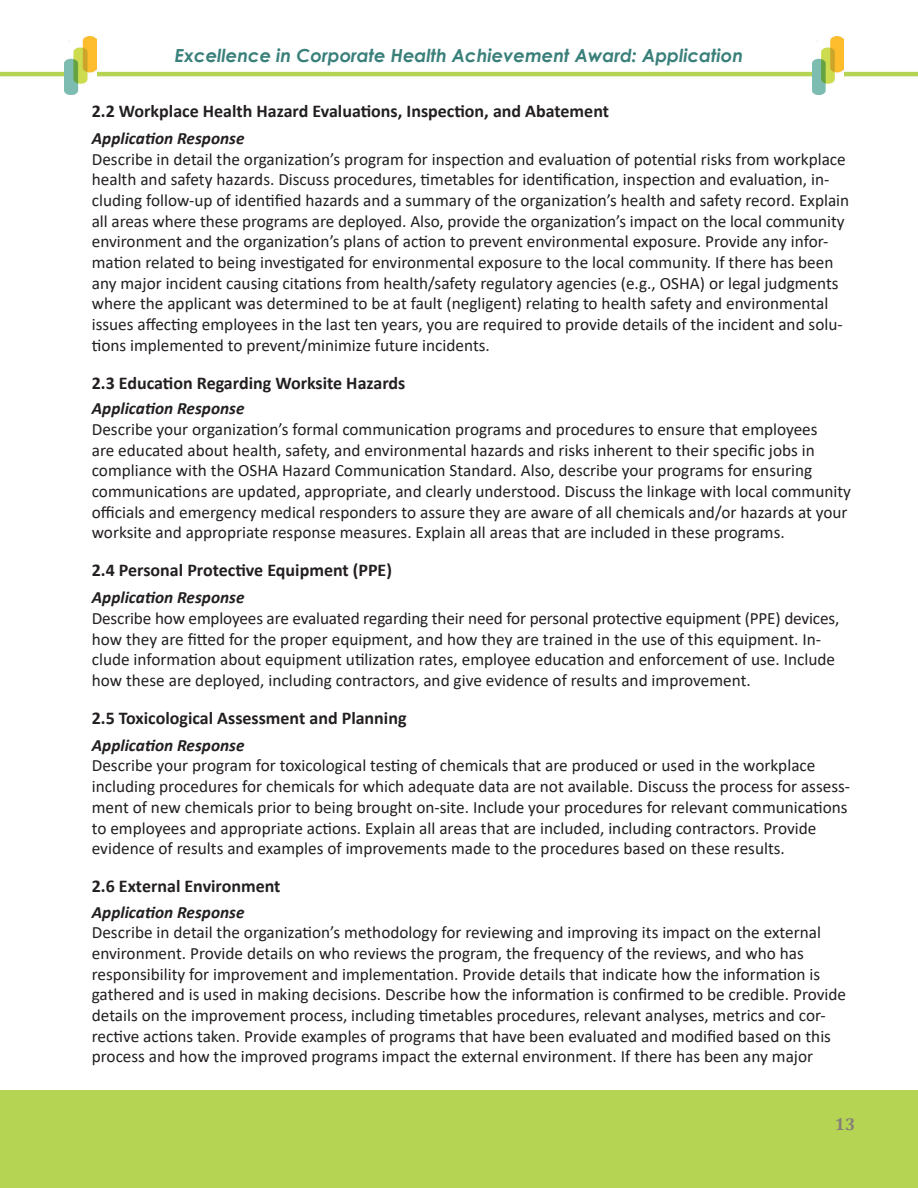
<style>
.page{position:relative;width:918px;height:1188px;background:#fff}
.page>*{position:absolute;margin:0;border:0;box-sizing:border-box;transform-origin:0 0}
.t1{font:700 18px "Calibri";color:#231f20}
.t2{font:italic 700 18px "Century Gothic";color:#397f7a}
.t3{font:17.25px/20.7px "Calibri";color:#231f20}
.t4{font:italic 700 17.25px "Calibri";color:#231f20}
.t5{font:700 17.25px "Cambria";color:#857f7a}
</style>
<div class="page">
<hr style="left:0;top:72px;width:918px;height:4px;background:#b5d453">
<div style="left:0;top:1091px;width:918px;height:97px;background:#b5d453"></div>
<img style="left:812px;top:36px;width:31px;height:59px">
<img style="left:65px;top:36px;width:31px;height:59px">
<p class="t2" style="left:175px;top:42px;width:570px">Excellence in Corporate Health Achievement Award: Application</p>
<p class="t1" style="left:92px;top:98px;width:519px">2.2 Workplace Health Hazard Evaluations, Inspection, and Abatement</p>
<p class="t4" style="left:92px;top:126px;width:154px">Application Response</p>
<p class="t3" style="left:92px;top:148px;width:759px">Describe in detail the organization’s program for inspection and evaluation of potential risks from workplace health and safety hazards. Discuss procedures, timetables for identification, inspection and evaluation, in&shy;cluding follow-up of identified hazards and a summary of the organization’s health and safety record. Explain all areas where these programs are deployed. Also, provide the organization’s impact on the local community environment and the organization’s plans of action to prevent environmental exposure. Provide any infor&shy;mation related to being investigated for environmental exposure to the local community. If there has been any major incident causing citations from health/safety regulatory agencies (e.g., OSHA) or legal judgments where the applicant was determined to be at fault (negligent) relating to health safety and environmental issues affecting employees in the last ten years, you are required to provide details of the incident and solu&shy;tions implemented to prevent/minimize future incidents.</p>
<p class="t1" style="left:92px;top:370px;width:315px">2.3 Education Regarding Worksite Hazards</p>
<p class="t4" style="left:92px;top:396px;width:154px">Application Response</p>
<p class="t3" style="left:92px;top:418px;width:761px">Describe your organization’s formal communication programs and procedures to ensure that employees<br>are educated about health, safety, and environmental hazards and risks inherent to their specific jobs in compliance with the OSHA Hazard Communication Standard. Also, describe your programs for ensuring communications are updated, appropriate, and clearly understood. Discuss the linkage with local community officials and emergency medical responders to assure they are aware of all chemicals and/or hazards at your worksite and appropriate response measures. Explain all areas that are included in these programs.</p>
<p class="t1" style="left:92px;top:558px;width:302px">2.4 Personal Protective Equipment (PPE)</p>
<p class="t4" style="left:92px;top:585px;width:154px">Application Response</p>
<p class="t3" style="left:92px;top:607px;width:749px">Describe how employees are evaluated regarding their need for personal protective equipment (PPE) devices, how they are fitted for the proper equipment, and how they are trained in the use of this equipment. In&shy;clude information about equipment utilization rates, employee education and enforcement of use. Include how these are deployed, including contractors, and give evidence of results and improvement.</p>
<p class="t1" style="left:92px;top:705px;width:316px">2.5 Toxicological Assessment and Planning</p>
<p class="t4" style="left:92px;top:733px;width:154px">Application Response</p>
<p class="t3" style="left:92px;top:755px;width:760px">Describe your program for toxicological testing of chemicals that are produced or used in the workplace including procedures for chemicals for which adequate data are not available. Discuss the process for assess&shy;ment of new chemicals prior to being brought on-site. Include your procedures for relevant communications to employees and appropriate actions. Explain all areas that are included, including contractors. Provide evidence of results and examples of improvements made to the procedures based on these results.</p>
<p class="t1" style="left:92px;top:874px;width:190px">2.6 External Environment</p>
<p class="t4" style="left:92px;top:900px;width:154px">Application Response</p>
<p class="t3" style="left:92px;top:922px;width:756px">Describe in detail the organization’s methodology for reviewing and improving its impact on the external environment. Provide details on who reviews the program, the frequency of the reviews, and who has responsibility for improvement and implementation. Provide details that indicate how the information is gathered and is used in making decisions. Describe how the information is confirmed to be credible. Provide details on the improvement process, including timetables procedures, relevant analyses, metrics and cor&shy;rective actions taken. Provide examples of programs that have been evaluated and modified based on this process and how the improved programs impact the external environment. If there has been any major</p>
<p class="t5" style="left:835px;top:1112px;width:22px">13</p>
</div>
